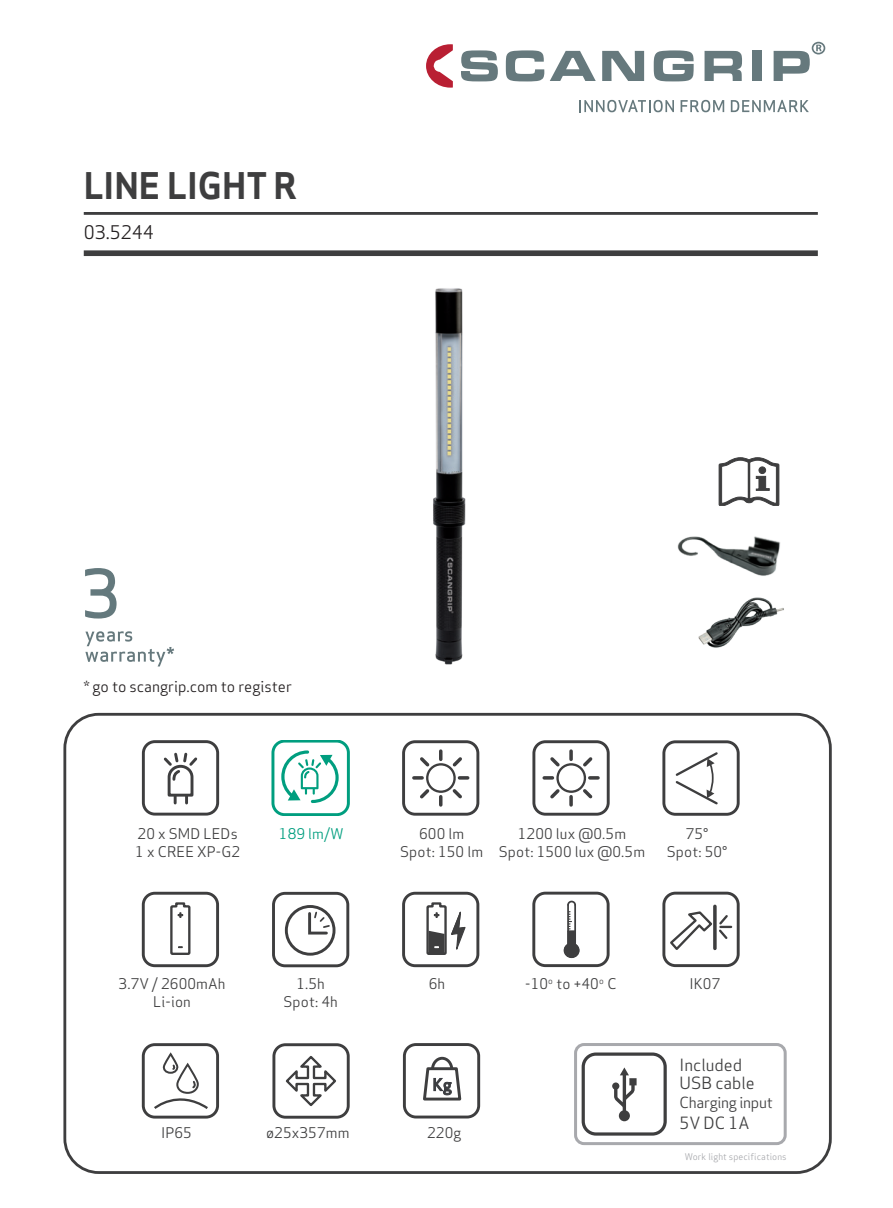
<style>
.page{position:relative;width:893px;height:1208px;background:#fff}
.page>*{position:absolute;margin:0;border:0;box-sizing:border-box;transform-origin:0 0}
.t1{font:700 36px "Apex Sans";color:#3e3e3f}
.t2{font:18.3px "Apex Sans";color:#231f20}
.t3{font:16.5px "Apex Sans";color:#3e3e3f}
.t4{font:15px "Apex Sans";color:#231f20}
.t5{font:15px "Apex Sans";letter-spacing:-.02em;color:#3e3e3f}
.t6{font:14.4px "Apex Sans";letter-spacing:.01em;color:#3e3e3f}
.t7{font:14.4px "Apex Sans";color:#009e7f}
.t8{font:9px "Apex Sans";letter-spacing:.01em;color:#a8a9ad}
</style>
<div class="page">
<svg style="left:426px;top:44px;width:27px;height:44px"></svg>
<svg style="left:461px;top:50px;width:37px;height:31px"></svg>
<svg style="left:506px;top:50px;width:38px;height:31px"></svg>
<svg style="left:550px;top:51px;width:46px;height:30px"></svg>
<svg style="left:602px;top:51px;width:42px;height:30px"></svg>
<svg style="left:654px;top:50px;width:40px;height:31px"></svg>
<svg style="left:704px;top:51px;width:38px;height:30px"></svg>
<div style="left:752px;top:51px;width:10px;height:30px;background:#66797d"></div>
<svg style="left:774px;top:42px;width:51px;height:39px"></svg>
<svg style="left:579px;top:100px;width:95px;height:12px"></svg>
<svg style="left:681px;top:100px;width:43px;height:12px"></svg>
<svg style="left:731px;top:100px;width:78px;height:12px"></svg>
<div style="left:84px;top:250px;width:734px;height:6px;background:#3e3e3f"></div>
<hr style="left:84px;top:212px;width:734px;height:3px;background:#3e3e3f">
<div style="left:63px;top:713px;width:769px;height:461px;border:3px solid #3e3e3f;border-radius:34px"></div>
<div style="left:662px;top:740px;width:78px;height:75px;border:3px solid #3e3e3f;border-radius:12px"></div>
<svg style="left:675px;top:752px;width:43px;height:53px"></svg>
<div style="left:402px;top:740px;width:77px;height:75px;border:3px solid #3e3e3f;border-radius:12px"></div>
<div style="left:426px;top:763px;width:30px;height:30px;background:#fff;border:2px solid #3e3e3f;border-radius:50%"></div>
<svg style="left:439px;top:751px;width:3px;height:8px"></svg>
<svg style="left:439px;top:796px;width:3px;height:9px"></svg>
<svg style="left:459px;top:776px;width:9px;height:3px"></svg>
<svg style="left:414px;top:776px;width:8px;height:3px"></svg>
<svg style="left:449px;top:757px;width:13px;height:12px"></svg>
<svg style="left:420px;top:786px;width:12px;height:13px"></svg>
<svg style="left:449px;top:786px;width:13px;height:13px"></svg>
<svg style="left:420px;top:757px;width:12px;height:12px"></svg>
<div style="left:142px;top:740px;width:77px;height:75px;border:3px solid #3e3e3f;border-radius:12px"></div>
<svg style="left:163px;top:752px;width:35px;height:51px"></svg>
<div style="left:272px;top:740px;width:77px;height:76px;border:3px solid #009e7f;border-radius:12px"></div>
<svg style="left:281px;top:750px;width:58px;height:53px"></svg>
<div style="left:532px;top:740px;width:78px;height:75px;border:3px solid #3e3e3f;border-radius:12px"></div>
<div style="left:556px;top:763px;width:30px;height:30px;background:#fff;border:2px solid #3e3e3f;border-radius:50%"></div>
<svg style="left:569px;top:751px;width:4px;height:8px"></svg>
<svg style="left:569px;top:796px;width:4px;height:9px"></svg>
<svg style="left:590px;top:776px;width:8px;height:3px"></svg>
<svg style="left:544px;top:776px;width:8px;height:3px"></svg>
<svg style="left:580px;top:757px;width:13px;height:12px"></svg>
<svg style="left:550px;top:786px;width:13px;height:13px"></svg>
<svg style="left:580px;top:786px;width:13px;height:13px"></svg>
<svg style="left:550px;top:757px;width:13px;height:12px"></svg>
<div style="left:272px;top:892px;width:77px;height:75px;border:3px solid #3e3e3f;border-radius:12px"></div>
<div style="left:285px;top:905px;width:50px;height:50px;border:3px solid #3e3e3f;border-radius:50%"></div>
<svg style="left:308px;top:910px;width:23px;height:26px"></svg>
<div style="left:402px;top:891px;width:77px;height:76px;border:3px solid #3e3e3f;border-radius:12px"></div>
<svg style="left:426px;top:902px;width:40px;height:53px"></svg>
<div style="left:532px;top:891px;width:78px;height:76px;border:3px solid #3e3e3f;border-radius:12px"></div>
<svg style="left:563px;top:900px;width:17px;height:59px"></svg>
<div style="left:142px;top:1043px;width:77px;height:75px;border:3px solid #3e3e3f;border-radius:12px"></div>
<div style="left:162px;top:1053px;width:17px;height:20px;border:2px solid #3e3e3f;border-radius:7px"></div>
<svg style="left:154px;top:1063px;width:54px;height:46px"></svg>
<div style="left:272px;top:1043px;width:78px;height:75px;border:3px solid #3e3e3f;border-radius:12px"></div>
<svg style="left:285px;top:1055px;width:51px;height:52px"></svg>
<div style="left:403px;top:1043px;width:77px;height:75px;border:3px solid #3e3e3f;border-radius:12px"></div>
<svg style="left:432px;top:1058px;width:20px;height:23px"></svg>
<div style="left:431px;top:1056px;width:22px;height:26px;border:3px solid #3e3e3f;border-radius:50%"></div>
<svg style="left:423px;top:1065px;width:39px;height:36px"></svg>
<div style="left:142px;top:891px;width:77px;height:76px;border:3px solid #3e3e3f;border-radius:12px"></div>
<svg style="left:170px;top:902px;width:21px;height:53px"></svg>
<div style="left:662px;top:891px;width:78px;height:76px;border:3px solid #3e3e3f;border-radius:12px"></div>
<svg style="left:713px;top:906px;width:4px;height:4px"></svg>
<svg style="left:670px;top:910px;width:61px;height:41px"></svg>
<img style="left:433px;top:288px;width:33px;height:377px">
<svg style="left:719px;top:457px;width:60px;height:49px"></svg>
<img style="left:698px;top:597px;width:86px;height:51px">
<img style="left:677px;top:536px;width:104px;height:40px">
<svg style="left:85px;top:568px;width:32px;height:50px"></svg>
<svg style="left:85px;top:631px;width:89px;height:35px"></svg>
<div style="left:574px;top:1043px;width:213px;height:102px;border:3px solid #a8a9ad;border-radius:9px"></div>
<div style="left:582px;top:1052px;width:85px;height:83px;border:3px solid #3e3e3f;border-radius:13px"></div>
<svg style="left:612px;top:1067px;width:25px;height:54px"></svg>
<p class="t1" style="left:84px;top:163px;width:215px">LINE LIGHT R</p>
<p class="t2" style="left:84px;top:218px;width:72px">03.5244</p>
<p class="t4" style="left:84px;top:674px;width:210px">* go to scangrip.com to register</p>
<p class="t6" style="left:138px;top:821px;width:102px">20 x SMD LEDs</p>
<p class="t6" style="left:135px;top:839px;width:106px">1 x CREE XP-G2</p>
<p class="t7" style="left:279px;top:821px;width:66px">189 lm/W</p>
<p class="t6" style="left:518px;top:822px;width:110px">1200 lux @0.5m</p>
<p class="t6" style="left:499px;top:840px;width:148px">Spot: 1500 lux @0.5m</p>
<p class="t6" style="left:419px;top:821px;width:47px">600 lm</p>
<p class="t6" style="left:400px;top:839px;width:85px">Spot: 150 lm</p>
<p class="t6" style="left:686px;top:821px;width:24px">75°</p>
<p class="t6" style="left:667px;top:839px;width:62px">Spot: 50°</p>
<p class="t6" style="left:119px;top:972px;width:108px">3.7V / 2600mAh</p>
<p class="t6" style="left:153px;top:990px;width:39px">Li-ion</p>
<p class="t6" style="left:296px;top:972px;width:30px">1.5h</p>
<p class="t6" style="left:283px;top:990px;width:56px">Spot: 4h</p>
<p class="t6" style="left:429px;top:972px;width:18px">6h</p>
<p class="t6" style="left:525px;top:972px;width:93px">-10<sup>o</sup> to +40<sup>o</sup> C</p>
<p class="t6" style="left:689px;top:972px;width:32px">IK07</p>
<p class="t6" style="left:161px;top:1121px;width:32px">IP65</p>
<p class="t6" style="left:266px;top:1121px;width:85px">ø25x357mm</p>
<p class="t6" style="left:427px;top:1121px;width:36px">220g</p>
<p class="t3" style="left:680px;top:1051px;width:64px">Included</p>
<p class="t3" style="left:680px;top:1069px;width:77px">USB cable</p>
<p class="t5" style="left:680px;top:1090px;width:95px">Charging input</p>
<p class="t3" style="left:680px;top:1109px;width:71px">5V DC 1A</p>
<p class="t8" style="left:685px;top:1149px;width:103px">Work light specifications</p>
</div>
